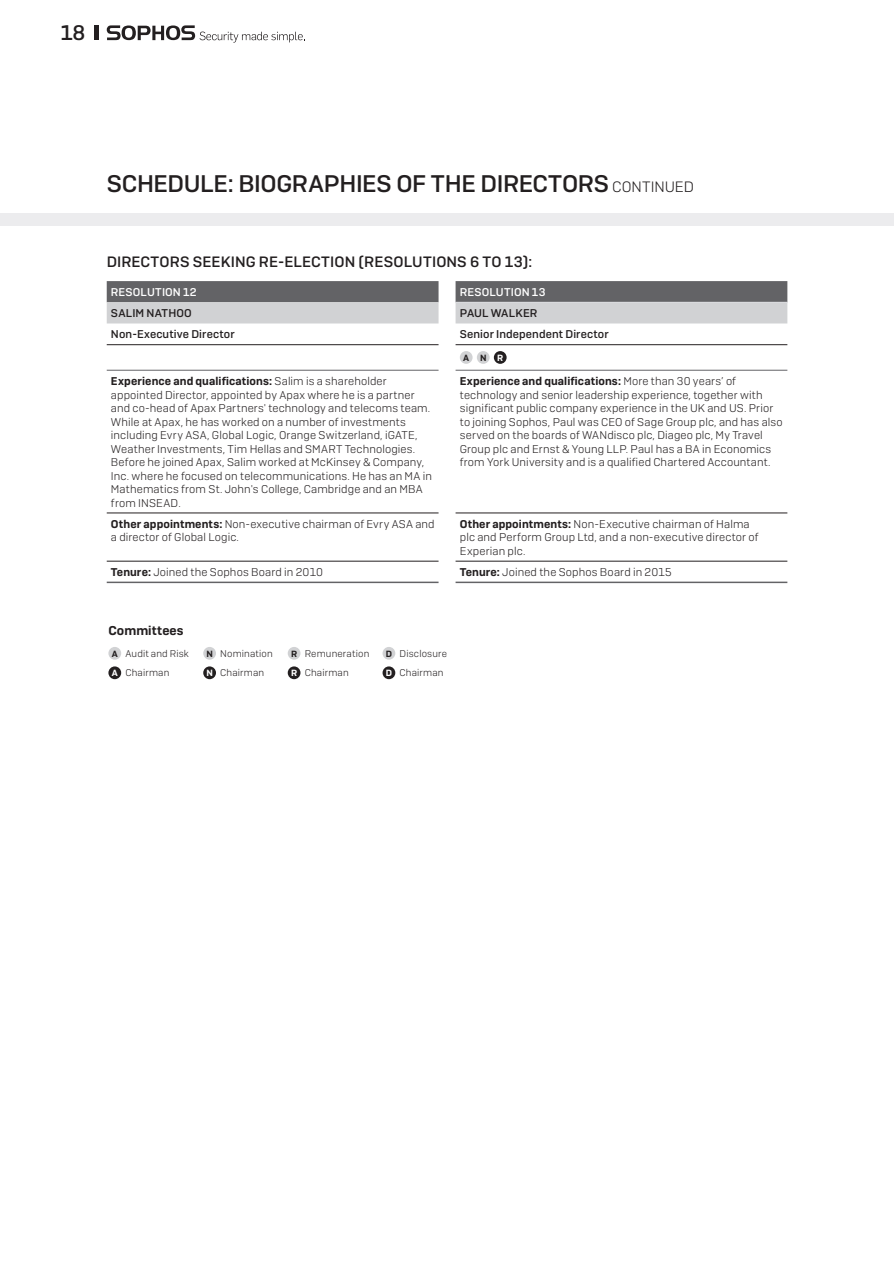
<style>
.page{position:relative;width:894px;height:1264px;background:#fff}
.page>*{position:absolute;margin:0;border:0;box-sizing:border-box;transform-origin:0 0}
.t1{font:500 24px "Sophos Sans";letter-spacing:-.015em;color:#231f20}
.t2{font:500 21px "Sophos Sans";color:#231f20}
.t3{font:500 15px "Sophos Sans";letter-spacing:.005em;color:#231f20}
.t4{font:600 12.75px "Sophos Sans";letter-spacing:.01em;color:#231f20}
.t5{font:300 11.25px/13.5px "Sophos Sans";letter-spacing:.01em;color:#231f20}
.t6{font:500 11.25px "Sophos Sans";letter-spacing:.01em;color:#231f20}
.t7{font:500 11.25px "Sophos Sans";letter-spacing:.015em;color:#fff}
.t8{font:300 9.75px "Sophos Sans";letter-spacing:.015em;color:#231f20}
.t9{font:600 9px "Sophos Sans";color:#231f20}
.t10{font:600 9px "Sophos Sans";color:#fff}
.s1{font-weight:300;font-size:15px}
.s2{color:#fff}
.s3{font-weight:600}
</style>
<div class="page">
<svg style="left:107px;top:281px;width:680px;height:42px;background:#9c9c9f"></svg>
<hr style="left:455px;top:302px;width:332px;height:1px;background:#dcdde0">
<hr style="left:107px;top:344px;width:331px;height:1px;background:#231f20">
<hr style="left:107px;top:370px;width:331px;height:1px;background:#636366">
<hr style="left:455px;top:344px;width:332px;height:1px;background:#231f20">
<hr style="left:455px;top:370px;width:332px;height:1px;background:#636366">
<hr style="left:107px;top:512px;width:331px;height:1px;background:#231f20">
<hr style="left:455px;top:512px;width:332px;height:1px;background:#231f20">
<hr style="left:107px;top:561px;width:331px;height:1px;background:#231f20">
<hr style="left:455px;top:561px;width:332px;height:1px;background:#231f20">
<hr style="left:107px;top:581px;width:331px;height:2px;background:#636366">
<hr style="left:455px;top:581px;width:332px;height:2px;background:#636366">
<div style="left:460px;top:351px;width:12px;height:13px;background:#d1d2d4;border-radius:50%"></div>
<div style="left:477px;top:351px;width:12px;height:13px;background:#d1d2d4;border-radius:50%"></div>
<div style="left:494px;top:351px;width:12px;height:13px;background:#231f20;border-radius:50%"></div>
<div style="left:108px;top:647px;width:13px;height:12px;background:#d1d2d4;border-radius:50%"></div>
<div style="left:108px;top:666px;width:13px;height:13px;background:#231f20;border-radius:50%"></div>
<div style="left:203px;top:666px;width:13px;height:13px;background:#231f20;border-radius:50%"></div>
<div style="left:288px;top:666px;width:12px;height:13px;background:#231f20;border-radius:50%"></div>
<div style="left:382px;top:666px;width:13px;height:13px;background:#231f20;border-radius:50%"></div>
<div style="left:203px;top:647px;width:13px;height:12px;background:#d1d2d4;border-radius:50%"></div>
<div style="left:288px;top:647px;width:12px;height:12px;background:#d1d2d4;border-radius:50%"></div>
<div style="left:382px;top:647px;width:13px;height:12px;background:#d1d2d4;border-radius:50%"></div>
<hr style="left:94px;top:25px;width:4px;height:15px;background:#231f20">
<svg style="left:107px;top:25px;width:198px;height:18px"></svg>
<div style="left:0;top:213px;width:894px;height:13px;background:#ececee"></div>
<h2 class="t2" style="left:61px;top:20px;width:26px">18</h2>
<h1 class="t1" style="left:107px;top:169px;width:589px">SCHEDULE: BIOGRAPHIES OF THE DIRECTORS <span class="s1">CONTINUED</span></h1>
<h3 class="t3" style="left:107px;top:252px;width:427px">DIRECTORS SEEKING RE-ELECTION (RESOLUTIONS 6 TO 13):</h3>
<p class="t7" style="left:111px;top:285px;width:87px">RESOLUTION 12</p>
<p class="t7" style="left:460px;top:285px;width:87px">RESOLUTION 13</p>
<p class="t6" style="left:111px;top:306px;width:82px">SALIM NATHOO</p>
<p class="t6" style="left:460px;top:306px;width:79px">PAUL WALKER</p>
<p class="t6" style="left:111px;top:327px;width:125px">Non-Executive Director</p>
<p class="t6" style="left:460px;top:327px;width:150px">Senior Independent Director</p>
<p class="t9" style="left:463px;top:352px;width:42px">AN<span class="s2">R</span></p>
<p class="t5" style="left:111px;top:374px;width:322px"><span class="s3">Experience and qualifications:</span> Salim is a shareholder appointed Director, appointed by Apax where he is a partner and co-head of Apax Partners' technology and telecoms team.<br>While at Apax, he has worked on a number of investments including Evry ASA, Global Logic, Orange Switzerland, iGATE, Weather Investments, Tim Hellas and SMART Technologies.<br>Before he joined Apax, Salim worked at McKinsey &amp; Company, Inc. where he focused on telecommunications. He has an MA in Mathematics from St. John's College, Cambridge and an MBA from INSEAD.</p>
<p class="t5" style="left:460px;top:374px;width:324px"><span class="s3">Experience and qualifications:</span> More than 30 years’ of technology and senior leadership experience, together with significant public company experience in the UK and US. Prior to joining Sophos, Paul was CEO of Sage Group plc, and has also served on the boards of WANdisco plc, Diageo plc, My Travel Group plc and Ernst &amp; Young LLP. Paul has a BA in Economics from York University and is a qualified Chartered Accountant.</p>
<p class="t5" style="left:111px;top:517px;width:325px"><span class="s3">Other appointments:</span> Non-executive chairman of Evry ASA and a director of Global Logic.</p>
<p class="t5" style="left:460px;top:517px;width:300px"><span class="s3">Other appointments:</span> Non-Executive chairman of Halma plc and Perform Group Ltd, and a non-executive director of<br>Experian plc.</p>
<p class="t5" style="left:111px;top:565px;width:214px"><span class="s3">Tenure:</span> Joined the Sophos Board in 2010</p>
<p class="t5" style="left:460px;top:565px;width:213px"><span class="s3">Tenure:</span> Joined the Sophos Board in 2015</p>
<p class="t4" style="left:108px;top:623px;width:77px">Committees</p>
<p class="t8" style="left:125px;top:648px;width:65px">Audit and Risk</p>
<p class="t9" style="left:206px;top:648px;width:8px">N</p>
<p class="t9" style="left:291px;top:648px;width:8px">R</p>
<p class="t9" style="left:386px;top:648px;width:8px">D</p>
<p class="t8" style="left:220px;top:648px;width:54px">Nomination</p>
<p class="t8" style="left:305px;top:648px;width:66px">Remuneration</p>
<p class="t8" style="left:399px;top:648px;width:49px">Disclosure</p>
<p class="t9" style="left:112px;top:648px;width:8px">A</p>
<p class="t10" style="left:112px;top:667px;width:8px">A</p>
<p class="t10" style="left:206px;top:667px;width:8px">N</p>
<p class="t10" style="left:291px;top:667px;width:8px">R</p>
<p class="t10" style="left:386px;top:667px;width:8px">D</p>
<p class="t8" style="left:125px;top:667px;width:45px">Chairman</p>
<p class="t8" style="left:220px;top:667px;width:45px">Chairman</p>
<p class="t8" style="left:305px;top:667px;width:45px">Chairman</p>
<p class="t8" style="left:399px;top:667px;width:45px">Chairman</p>
</div>
